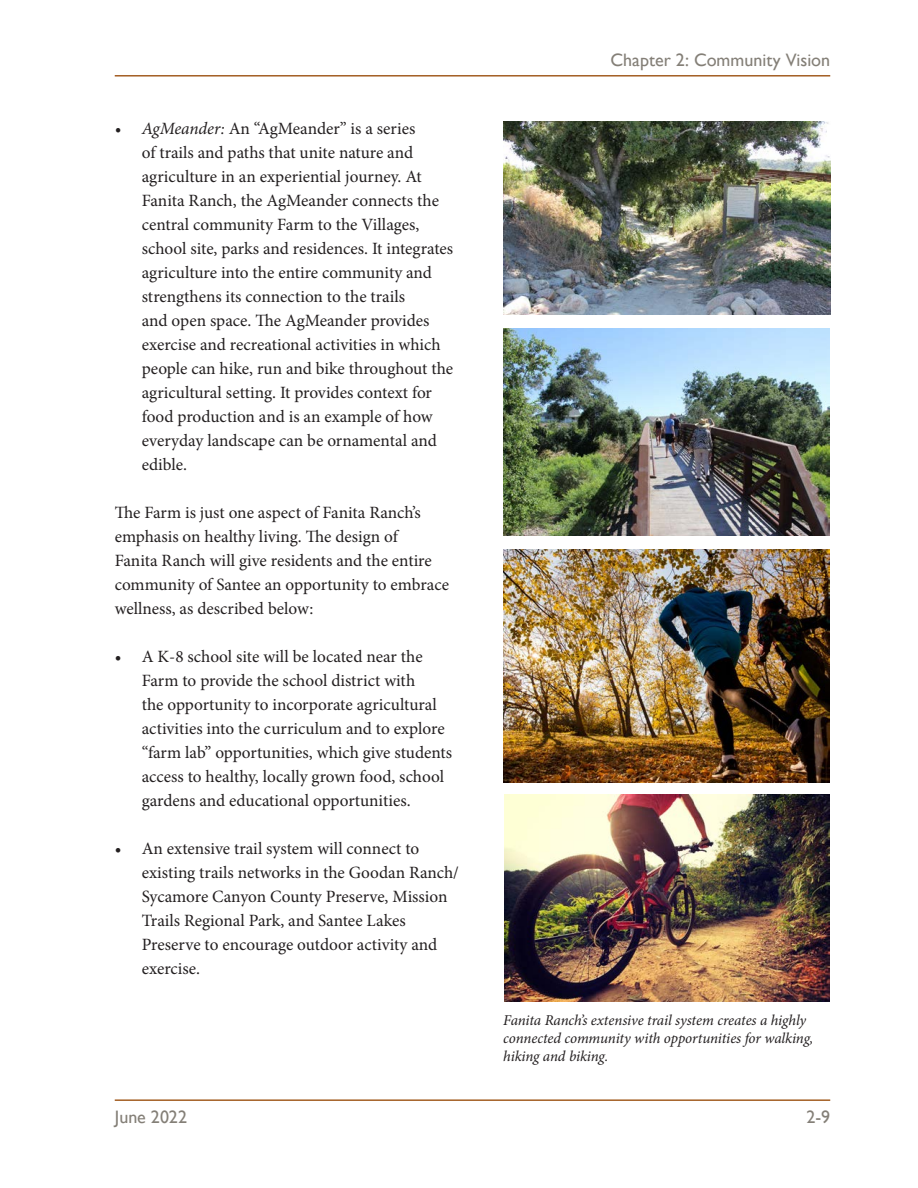
<style>
.page{position:relative;width:918px;height:1188px;background:#fff}
.page>*{position:absolute;margin:0;border:0;box-sizing:border-box;transform-origin:0 0}
.t1{font:18px "Gill Sans";color:#847f77}
.Body{font:17.25px/24px "Minion Pro";color:#231f20}
.Photo_Caption{font:italic 15px/18px "Minion Pro";letter-spacing:-.01em;color:#231f20}
.s1{font-style:italic}
</style>
<div class="page">
<hr style="left:115px;top:1099px;width:715px;height:2px;background:#a35e23">
<hr style="left:115px;top:75px;width:715px;height:2px;background:#a35e23">
<img style="left:504px;top:122px;width:326px;height:193px">
<img style="left:504px;top:328px;width:325px;height:208px">
<img style="left:504px;top:794px;width:326px;height:208px">
<img style="left:503px;top:549px;width:326px;height:233px">
<p class="Body" style="left:142px;top:117px;width:313px;text-indent:-27px"><span class="s1">• AgMeander:</span> An “AgMeander” is a series<br>of trails and paths that unite nature and agriculture in an experiential journey. At Fanita Ranch, the AgMeander connects the central community Farm to the Villages, school site, parks and residences. It integrates agriculture into the entire community and strengthens its connection to the trails<br>and open space. The AgMeander provides exercise and recreational activities in which people can hike, run and bike throughout the agricultural setting. It provides context for food production and is an example of how everyday landscape can be ornamental and edible.</p>
<p class="Body" style="left:115px;top:501px;width:336px">The Farm is just one aspect of Fanita Ranch’s emphasis on healthy living. The design of<br>Fanita Ranch will give residents and the entire community of Santee an opportunity to embrace wellness, as described below:</p>
<p class="Body" style="left:142px;top:645px;width:312px;text-indent:-27px">• A K-8 school site will be located near the Farm to provide the school district with<br>the opportunity to incorporate agricultural activities into the curriculum and to explore “farm lab” opportunities, which give students access to healthy, locally grown food, school gardens and educational opportunities.</p>
<p class="Body" style="left:142px;top:837px;width:319px;text-indent:-27px">• An extensive trail system will connect to existing trails networks in the Goodan Ranch/ Sycamore Canyon County Preserve, Mission Trails Regional Park, and Santee Lakes Preserve to encourage outdoor activity and exercise.</p>
<p class="t1" style="left:610px;top:50px;width:221px">Chapter 2: Community Vision</p>
<p class="Photo_Caption" style="left:503px;top:1012px;width:312px">Fanita Ranch’s extensive trail system creates a highly connected community with opportunities for walking, hiking and biking.</p>
<p class="t1" style="left:115px;top:1106px;width:74px">June 2022</p>
<p class="t1" style="left:806px;top:1106px;width:25px">2-9</p>
</div>
